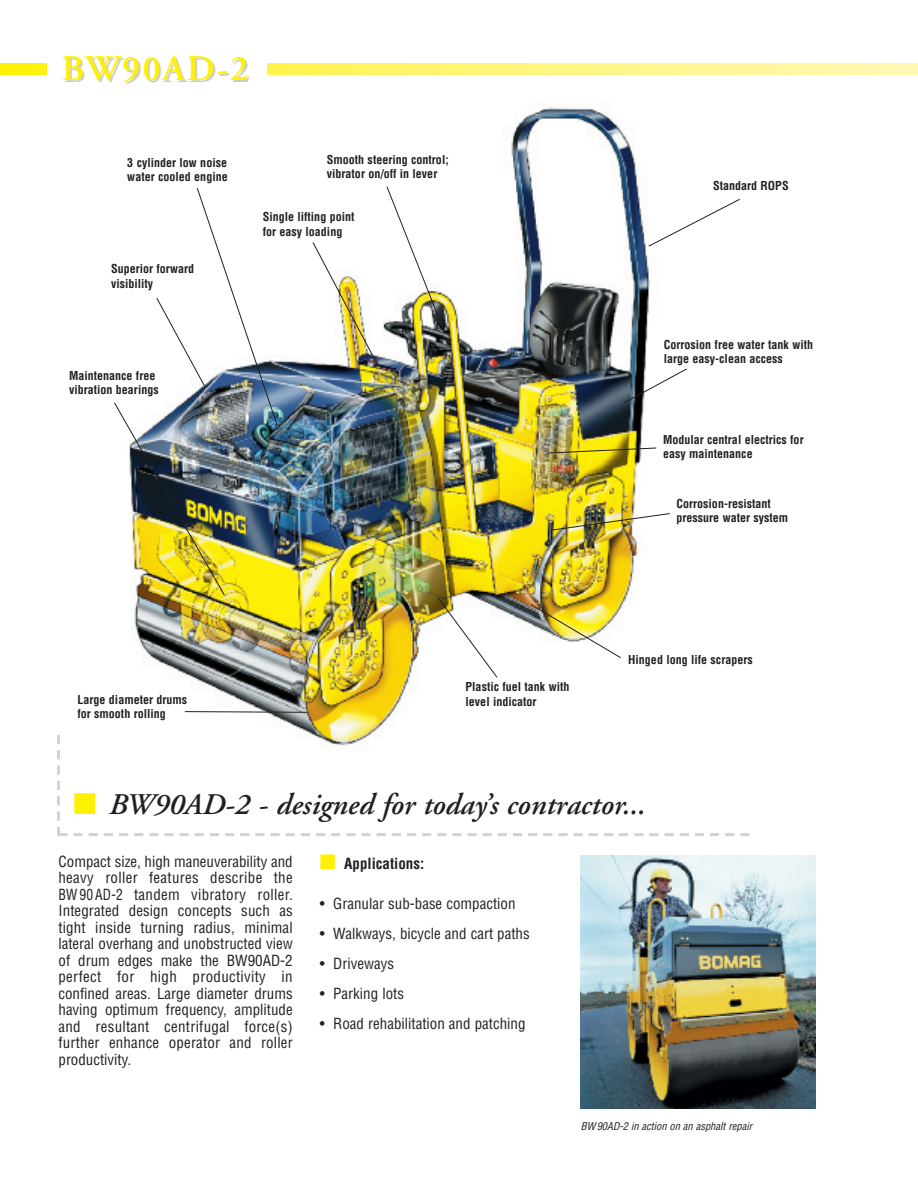
<style>
.page{position:relative;width:918px;height:1188px;background:#fff}
.page>*{position:absolute;margin:0;border:0;box-sizing:border-box;transform-origin:0 0}
.t1{font:600 36px "Adobe Garamond";letter-spacing:.05em;color:#fff101}
.t2{font:italic 600 30px "Adobe Garamond";color:#231f20}
.t3{font:condensed 15px/16.5px "Helvetica";color:#231f20;text-align:justify}
.t4{font:700 condensed 15px "Helvetica";color:#231f20}
.t5{font:700 condensed 12px/14.4px "Helvetica";color:#231f20}
.t6{font:italic condensed 10.5px "Helvetica";color:#231f20}
.s1{color:#fff101}
</style>
<div class="page">
<svg style="left:0;top:63px;width:918px;height:12px;background:#fff57c"></svg>
<img style="left:134px;top:103px;width:517px;height:632px">
<svg style="left:386px;top:186px;width:58px;height:143px"></svg>
<img style="left:312px;top:241px;width:67px;height:126px">
<svg style="left:545px;top:447px;width:112px;height:7px"></svg>
<svg style="left:437px;top:596px;width:61px;height:82px"></svg>
<img style="left:551px;top:513px;width:119px;height:18px">
<svg style="left:623px;top:368px;width:64px;height:36px"></svg>
<svg style="left:648px;top:198px;width:92px;height:49px"></svg>
<img style="left:580px;top:856px;width:235px;height:252px">
<svg style="left:57px;top:735px;width:692px;height:101px"></svg>
<div style="left:47px;top:49px;width:220px;height:46px;background:#fff"></div>
<img style="left:530px;top:604px;width:92px;height:55px">
<svg style="left:184px;top:711px;width:124px;height:2px"></svg>
<img style="left:114px;top:187px;width:164px;height:409px">
<h1 class="t1" style="left:62px;top:54px;width:188px">BW90AD-2</h1>
<p class="t5" style="left:127px;top:155px;width:102px">3 cylinder low noise water cooled engine</p>
<p class="t5" style="left:111px;top:262px;width:85px">Superior forward visibility</p>
<p class="t5" style="left:327px;top:152px;width:123px">Smooth steering control; vibrator on/off in lever</p>
<p class="t5" style="left:263px;top:210px;width:93px">Single lifting point for easy loading</p>
<p class="t5" style="left:69px;top:368px;width:91px">Maintenance free vibration bearings</p>
<p class="t5" style="left:77px;top:692px;width:111px">Large diameter drums for smooth rolling</p>
<p class="t5" style="left:466px;top:680px;width:105px">Plastic fuel tank with level indicator</p>
<p class="t5" style="left:713px;top:179px;width:77px">Standard ROPS</p>
<p class="t5" style="left:664px;top:338px;width:151px">Corrosion free water tank with large easy-clean access</p>
<p class="t5" style="left:663px;top:432px;width:142px">Modular central electrics for easy maintenance</p>
<p class="t5" style="left:677px;top:497px;width:113px">Corrosion-resistant pressure water system</p>
<p class="t5" style="left:628px;top:653px;width:126px">Hinged long life scrapers</p>
<h2 class="t2" style="left:74px;top:793px;width:574px"><span class="s1">■</span> BW90AD-2 - designed for today’s contractor...</h2>
<p class="t3" style="left:58px;top:853px;width:236px">Compact size, high maneuverability and heavy roller features describe the BW90 AD-2 tandem vibratory roller.<br>Integrated design concepts such as tight inside turning radius, minimal lateral overhang and unobstructed view of drum edges make the BW90AD-2 perfect for high productivity in confined areas. Large diameter drums having optimum frequency, amplitude and resultant centrifugal force(s) further enhance operator and roller productivity.</p>
<p class="t4" style="left:320px;top:855px;width:106px"><span class="s1">■</span> Applications:</p>
<p class="t3" style="left:320px;top:896px;width:197px">• Granular sub-base compaction</p>
<p class="t3" style="left:320px;top:926px;width:212px">• Walkways, bicycle and cart paths</p>
<p class="t3" style="left:320px;top:956px;width:76px">• Driveways</p>
<p class="t3" style="left:320px;top:986px;width:86px">• Parking lots</p>
<p class="t3" style="left:320px;top:1016px;width:207px">• Road rehabilitation and patching</p>
<p class="t6" style="left:581px;top:1120px;width:173px">BW90AD-2 in action on an asphalt repair</p>
</div>
